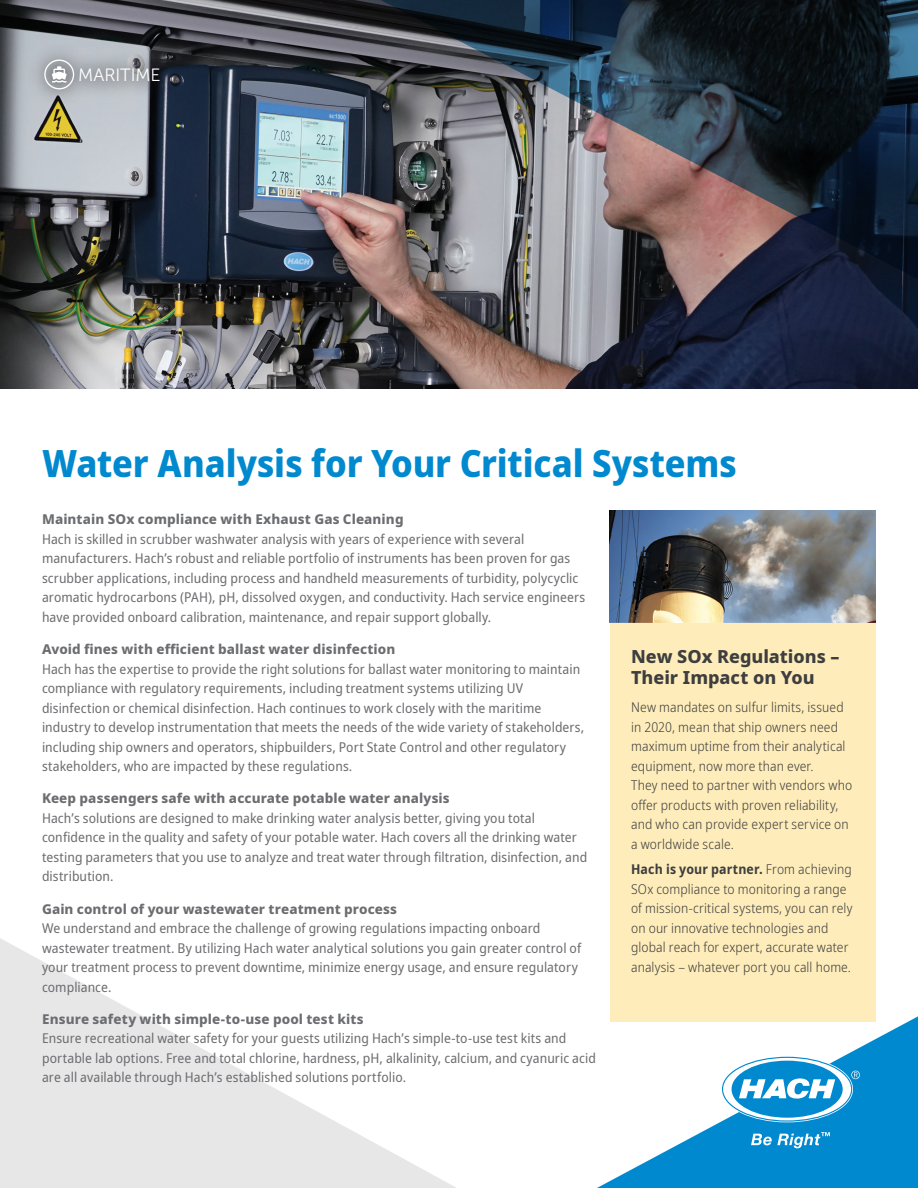
<style>
.page{position:relative;width:918px;height:1188px;background:#fff}
.page>*{position:absolute;margin:0;border:0;box-sizing:border-box;transform-origin:0 0}
.Head_1{font:800 semi-condensed 37.5px "Noto Sans";letter-spacing:-.005em;color:#0089cf}
.Text_1_Blue_Bullets{font:800 18px "Noto Sans";letter-spacing:-.005em;color:#3e3e3f}
.Head_1-2{font:17.7px "Museo Sans 300";letter-spacing:-.005em;color:#fff}
.Text_1_Gray{font:semi-condensed 13.5px/19.5px "Noto Sans";letter-spacing:.005em;color:#6c6d70}
.Text_1_Gray-2{font:300 semi-condensed 13.5px/19.5px "Noto Sans";letter-spacing:.01em;color:#3e3e3f}
.Text_1_Gray-3{font:800 13.5px "Noto Sans";letter-spacing:.005em;color:#6c6d70}
.Text_1_Blue_Bullets-2{font:300 semi-condensed 13.5px/19.5px "Noto Sans";letter-spacing:.01em;color:#3e3e3f}
.s1{font-weight:700}
</style>
<div class="page">
<img style="left:0;top:0;width:357px;height:389px">
<svg style="left:0;top:938px;width:456px;height:250px;fill:#e7e7e8"></svg>
<svg style="left:597px;top:978px;width:321px;height:210px"></svg>
<svg style="left:723px;top:1058px;width:137px;height:62px"></svg>
<svg style="left:751px;top:1132px;width:79px;height:16px"></svg>
<div style="left:26px;top:42px;width:150px;height:65px;background:#231f20;opacity:.76"></div>
<svg style="left:52px;top:66px;width:15px;height:17px"></svg>
<div style="left:44px;top:60px;width:30px;height:29px;border:1px solid #fff;border-radius:50%"></div>
<div style="left:610px;top:623px;width:265px;height:398px;background:#feedba"></div>
<img style="left:610px;top:510px;width:265px;height:112px">
<img style="left:357px;top:0;width:561px;height:389px">
<p class="Head_1-2" style="left:78px;top:66px;width:84px">MARITIME</p>
<p class="Head_1" style="left:43px;top:436px;width:696px">Water Analysis for Your Critical Systems</p>
<p class="Text_1_Gray-3" style="left:42px;top:510px;width:363px">Maintain SOx compliance with Exhaust Gas Cleaning</p>
<p class="Text_1_Gray" style="left:42px;top:530px;width:545px">Hach is skilled in scrubber washwater analysis with years of experience with several manufacturers. Hach’s robust and reliable portfolio of instruments has been proven for gas scrubber applications, including process and handheld measurements of turbidity, polycyclic aromatic hydrocarbons (PAH), pH, dissolved oxygen, and conductivity. Hach service engineers have provided onboard calibration, maintenance, and repair support globally.</p>
<p class="Text_1_Gray-3" style="left:42px;top:639px;width:355px">Avoid fines with efficient ballast water disinfection</p>
<p class="Text_1_Gray" style="left:42px;top:659px;width:544px">Hach has the expertise to provide the right solutions for ballast water monitoring to maintain compliance with regulatory requirements, including treatment systems utilizing UV disinfection or chemical disinfection. Hach continues to work closely with the maritime industry to develop instrumentation that meets the needs of the wide variety of stakeholders, including ship owners and operators, shipbuilders, Port State Control and other regulatory stakeholders, who are impacted by these regulations.</p>
<p class="Text_1_Gray-3" style="left:42px;top:789px;width:409px">Keep passengers safe with accurate potable water analysis</p>
<p class="Text_1_Gray" style="left:42px;top:809px;width:547px">Hach’s solutions are designed to make drinking water analysis better, giving you total confidence in the quality and safety of your potable water. Hach covers all the drinking water testing parameters that you use to analyze and treat water through filtration, disinfection, and distribution.</p>
<p class="Text_1_Gray-3" style="left:42px;top:899px;width:356px">Gain control of your wastewater treatment process</p>
<p class="Text_1_Gray" style="left:42px;top:919px;width:541px">We understand and embrace the challenge of growing regulations impacting onboard wastewater treatment. By utilizing Hach water analytical solutions you gain greater control of your treatment process to prevent downtime, minimize energy usage, and ensure regulatory compliance.</p>
<p class="Text_1_Gray-3" style="left:42px;top:1009px;width:323px">Ensure safety with simple-to-use pool test kits</p>
<p class="Text_1_Gray" style="left:42px;top:1029px;width:555px">Ensure recreational water safety for your guests utilizing Hach’s simple-to-use test kits and portable lab options. Free and total chlorine, hardness, pH, alkalinity, calcium, and cyanuric acid are all available through Hach’s established solutions portfolio.</p>
<p class="Text_1_Blue_Bullets" style="left:631px;top:643px;width:210px">New SOx Regulations –</p>
<p class="Text_1_Blue_Bullets" style="left:631px;top:664px;width:185px">Their Impact on You</p>
<p class="Text_1_Blue_Bullets-2" style="left:631px;top:698px;width:216px">New mandates on sulfur limits, issued in 2020, mean that ship owners need maximum uptime from their analytical equipment, now more than ever.</p>
<p class="Text_1_Gray-2" style="left:631px;top:776px;width:223px">They need to partner with vendors who offer products with proven reliability, and who can provide expert service on a worldwide scale.</p>
<p class="Text_1_Gray-2" style="left:631px;top:860px;width:223px"><span class="s1">Hach is your partner.</span> From achieving SOx compliance to monitoring a range of mission-critical systems, you can rely on our innovative technologies and global reach for expert, accurate water analysis – whatever port you call home.</p>
</div>
